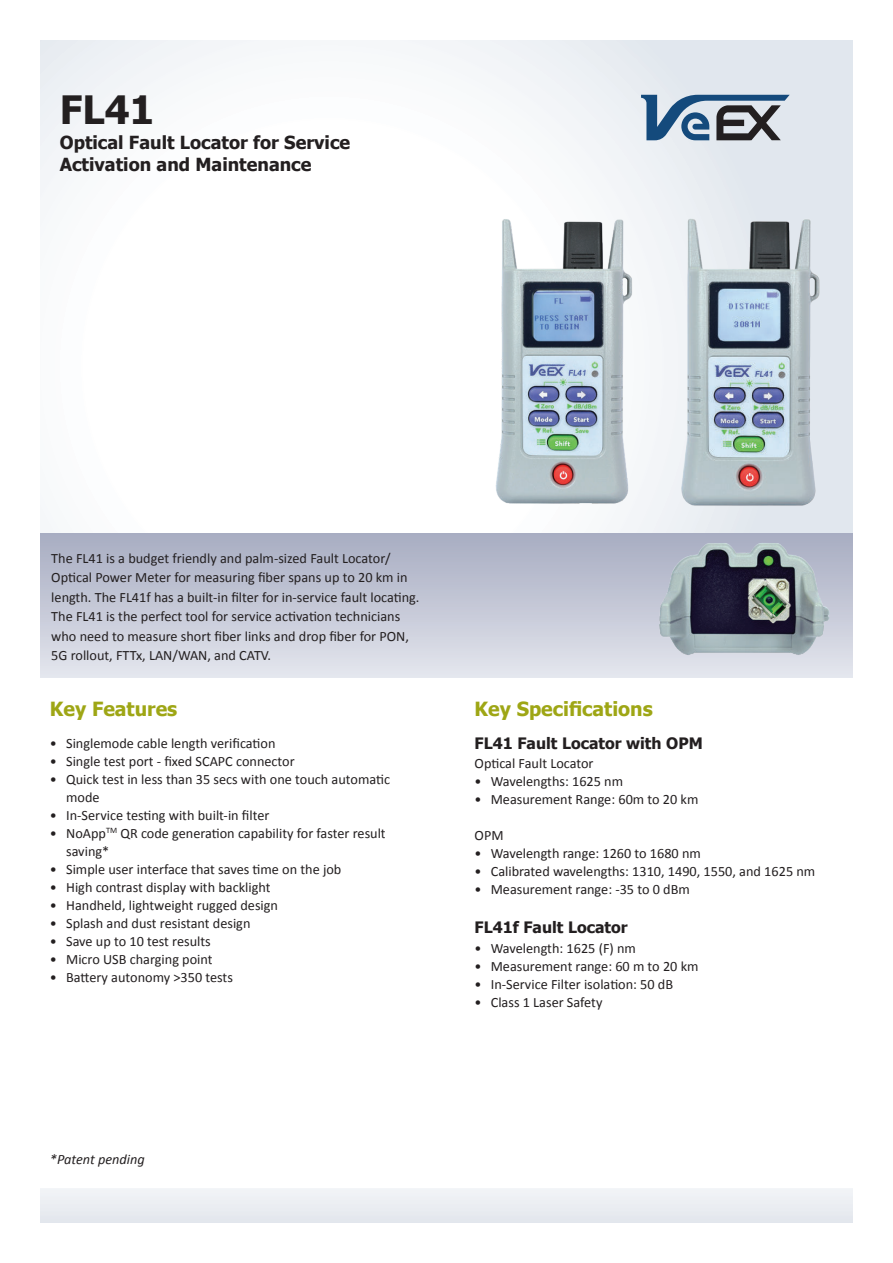
<style>
.page{position:relative;width:893px;height:1263px;background:#fff}
.page>*{position:absolute;margin:0;border:0;box-sizing:border-box;transform-origin:0 0}
.t1{font:700 39px "Tahoma";color:#231f20}
.t2{font:700 19.5px "Tahoma";color:#9ea615}
.t3{font:700 18px/21.6px "Tahoma";color:#231f20}
.t4{font:700 15.75px "Tahoma";color:#231f20}
.t5{font:14.25px/19.5px "Calibri";color:#231f20}
.t6{font:italic 14.25px "Calibri";color:#231f20}
</style>
<div class="page">
<div style="left:41px;top:1188px;width:812px;height:34px;background:#eaedf2"></div>
<div style="left:41px;top:531px;width:812px;height:147px;background:linear-gradient(to bottom,#a6abc0,#e3e6ed)"></div>
<div style="left:41px;top:41px;width:812px;height:491px;background:linear-gradient(to right,#fff,#e6ebf1)"></div>
<svg style="left:641px;top:95px;width:149px;height:45px"></svg>
<img style="left:681px;top:218px;width:139px;height:288px">
<img style="left:659px;top:542px;width:170px;height:114px">
<img style="left:494px;top:218px;width:140px;height:287px">
<h1 class="t1" style="left:60px;top:95px;width:96px">FL41</h1>
<p class="t3" style="left:60px;top:130px;width:292px">Optical Fault Locator for Service<br>Activation and Maintenance</p>
<p class="t5" style="left:51px;top:548px;width:370px">The FL41 is a budget friendly and palm-sized Fault Locator/ Optical Power Meter for measuring fiber spans up to 20 km in length. The FL41f has a built-in filter for in-service fault locating.<br>The FL41 is the perfect tool for service activation technicians who need to measure short fiber links and drop fiber for PON, 5G rollout, FTTx, LAN/WAN, and CATV.</p>
<h2 class="t2" style="left:50px;top:702px;width:129px">Key Features</h2>
<p class="t5" style="left:50px;top:734px;width:227px">• Singlemode cable length verification</p>
<p class="t5" style="left:50px;top:752px;width:246px">• Single test port - fixed SCAPC connector</p>
<p class="t5" style="left:66px;top:771px;width:325px;line-height:18px;text-indent:-16px">• Quick test in less than 35 secs with one touch automatic mode</p>
<p class="t5" style="left:50px;top:806px;width:221px">• In-Service testing with built-in filter</p>
<p class="t5" style="left:66px;top:825px;width:321px;line-height:18px;text-indent:-16px">• NoApp<sup>TM</sup> QR code generation capability for faster result saving*</p>
<p class="t5" style="left:50px;top:860px;width:293px">• Simple user interface that saves time on the job</p>
<p class="t5" style="left:50px;top:878px;width:222px">• High contrast display with backlight</p>
<p class="t5" style="left:50px;top:896px;width:230px">• Handheld, lightweight rugged design</p>
<p class="t5" style="left:50px;top:914px;width:202px">• Splash and dust resistant design</p>
<p class="t5" style="left:50px;top:932px;width:162px">• Save up to 10 test results</p>
<p class="t5" style="left:50px;top:950px;width:164px">• Micro USB charging point</p>
<p class="t5" style="left:50px;top:968px;width:185px">• Battery autonomy &gt;350 tests</p>
<h2 class="t2" style="left:475px;top:695px;width:180px">Key Specifications</h2>
<p class="t4" style="left:475px;top:732px;width:230px">FL41 Fault Locator with OPM</p>
<p class="t5" style="left:475px;top:753px;width:120px">Optical Fault Locator</p>
<p class="t5" style="left:475px;top:773px;width:150px">• Wavelengths: 1625 nm</p>
<p class="t5" style="left:475px;top:791px;width:225px">• Measurement Range: 60m to 20 km</p>
<p class="t5" style="left:475px;top:825px;width:30px">OPM</p>
<p class="t5" style="left:475px;top:845px;width:228px">• Wavelength range: 1260 to 1680 nm</p>
<p class="t5" style="left:475px;top:863px;width:342px">• Calibrated wavelengths: 1310, 1490, 1550, and 1625 nm</p>
<p class="t5" style="left:475px;top:881px;width:217px">• Measurement range: -35 to 0 dBm</p>
<p class="t4" style="left:475px;top:917px;width:155px">FL41f Fault Locator</p>
<p class="t5" style="left:475px;top:939px;width:163px">• Wavelength: 1625 (F) nm</p>
<p class="t5" style="left:475px;top:957px;width:225px">• Measurement range: 60 m to 20 km</p>
<p class="t5" style="left:475px;top:975px;width:200px">• In-Service Filter isolation: 50 dB</p>
<p class="t5" style="left:475px;top:993px;width:129px">• Class 1 Laser Safety</p>
<p class="t6" style="left:50px;top:1154px;width:96px">*Patent pending</p>
</div>
